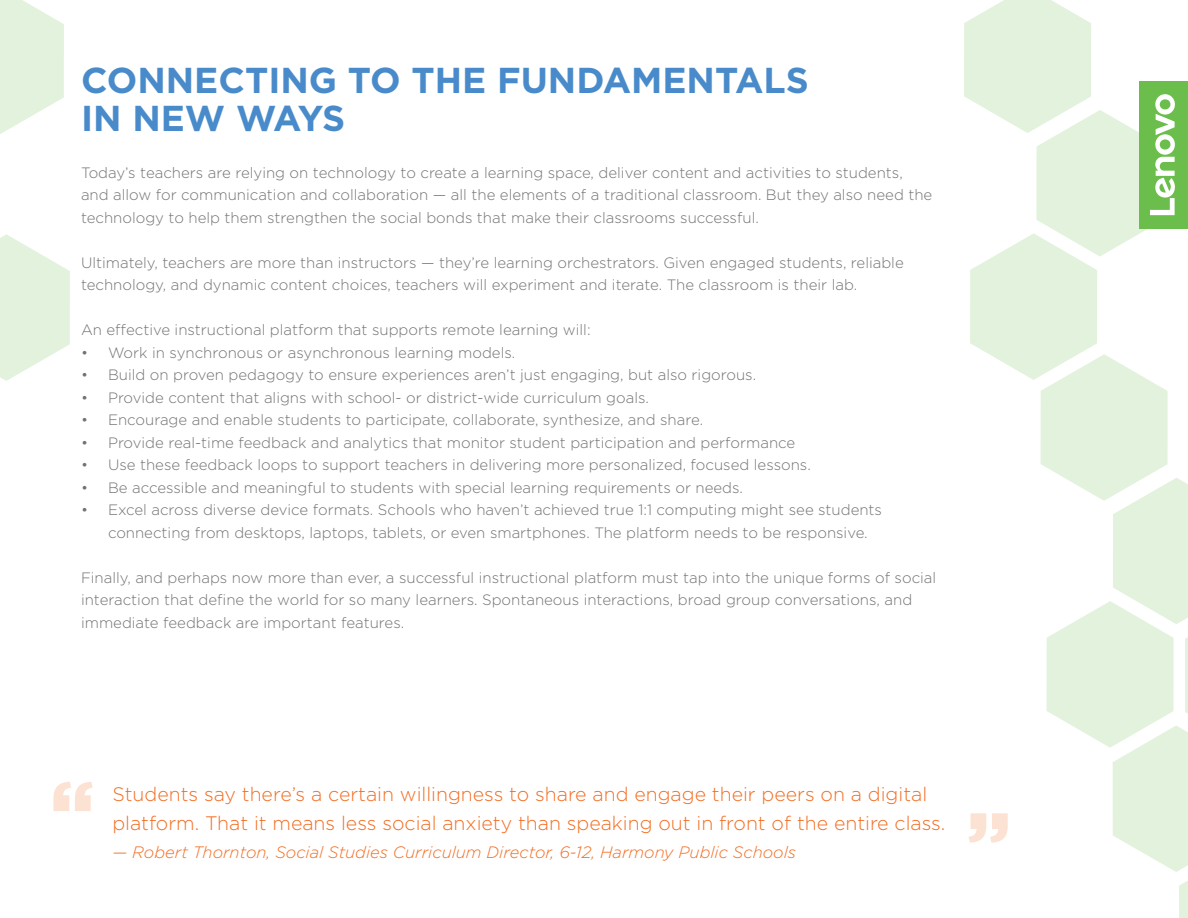
<style>
.page{position:relative;width:1188px;height:918px;background:#fff}
.page>*{position:absolute;margin:0;border:0;box-sizing:border-box;transform-origin:0 0}
.t1{font:900 81px "Gotham";color:#f36c21}
.Section_Title{font:700 36px/37.5px "Gotham";color:#498bca}
.t2{font:300 19.5px/28.5px "Gotham";color:#f36c21}
.t3{font:italic 300 16.5px "Gotham";color:#f36c21}
.t4{font:300 15px/22.5px "Gotham";color:#717372}
</style>
<div class="page">
<svg style="left:0;top:234px;width:70px;height:147px"></svg>
<svg style="left:0;top:0;width:64px;height:134px"></svg>
<svg style="left:964px;top:0;width:224px;height:918px"></svg>
<p class="Section_Title" style="left:81px;top:62px;width:729px">CONNECTING TO THE FUNDAMENTALS<br>IN NEW WAYS</p>
<p class="t4" style="left:81px;top:161px;width:853px">Today’s teachers are relying on technology to create a learning space, deliver content and activities to students, and allow for communication and collaboration — all the elements of a traditional classroom. But they also need the technology to help them strengthen the social bonds that make their classrooms successful.</p>
<p class="t4" style="left:81px;top:251px;width:824px">Ultimately, teachers are more than instructors — they’re learning orchestrators. Given engaged students, reliable technology, and dynamic content choices, teachers will experiment and iterate. The classroom is their lab.</p>
<p class="t4" style="left:81px;top:318px;width:511px">An effective instructional platform that supports remote learning will:</p>
<p class="t4" style="left:81px;top:341px;width:436px">• Work in synchronous or asynchronous learning models.</p>
<p class="t4" style="left:81px;top:363px;width:677px">• Build on proven pedagogy to ensure experiences aren’t just engaging, but also rigorous.</p>
<p class="t4" style="left:81px;top:386px;width:570px">• Provide content that aligns with school- or district-wide curriculum goals.</p>
<p class="t4" style="left:81px;top:408px;width:624px">• Encourage and enable students to participate, collaborate, synthesize, and share.</p>
<p class="t4" style="left:81px;top:431px;width:716px">• Provide real-time feedback and analytics that monitor student participation and performance</p>
<p class="t4" style="left:81px;top:453px;width:731px">• Use these feedback loops to support teachers in delivering more personalized, focused lessons.</p>
<p class="t4" style="left:81px;top:476px;width:664px">• Be accessible and meaningful to students with special learning requirements or needs.</p>
<p class="t4" style="left:108px;top:498px;width:776px;text-indent:-27px">• Excel across diverse device formats. Schools who haven’t achieved true 1:1 computing might see students connecting from desktops, laptops, tablets, or even smartphones. The platform needs to be responsive.</p>
<p class="t4" style="left:81px;top:566px;width:857px">Finally, and perhaps now more than ever, a successful instructional platform must tap into the unique forms of social interaction that define the world for so many learners. Spontaneous interactions, broad group conversations, and immediate feedback are important features.</p>
<h1 class="t1" style="left:50px;top:754px;width:46px">“</h1>
<p class="t2" style="left:112px;top:780px;width:834px">Students say there’s a certain willingness to share and engage their peers on a digital platform. That it means less social anxiety than speaking out in front of the entire class.</p>
<p class="t3" style="left:112px;top:842px;width:685px">— Robert Thornton, Social Studies Curriculum Director, 6-12, Harmony Public Schools</p>
<h1 class="t1" style="left:967px;top:786px;width:46px">”</h1>
</div>
